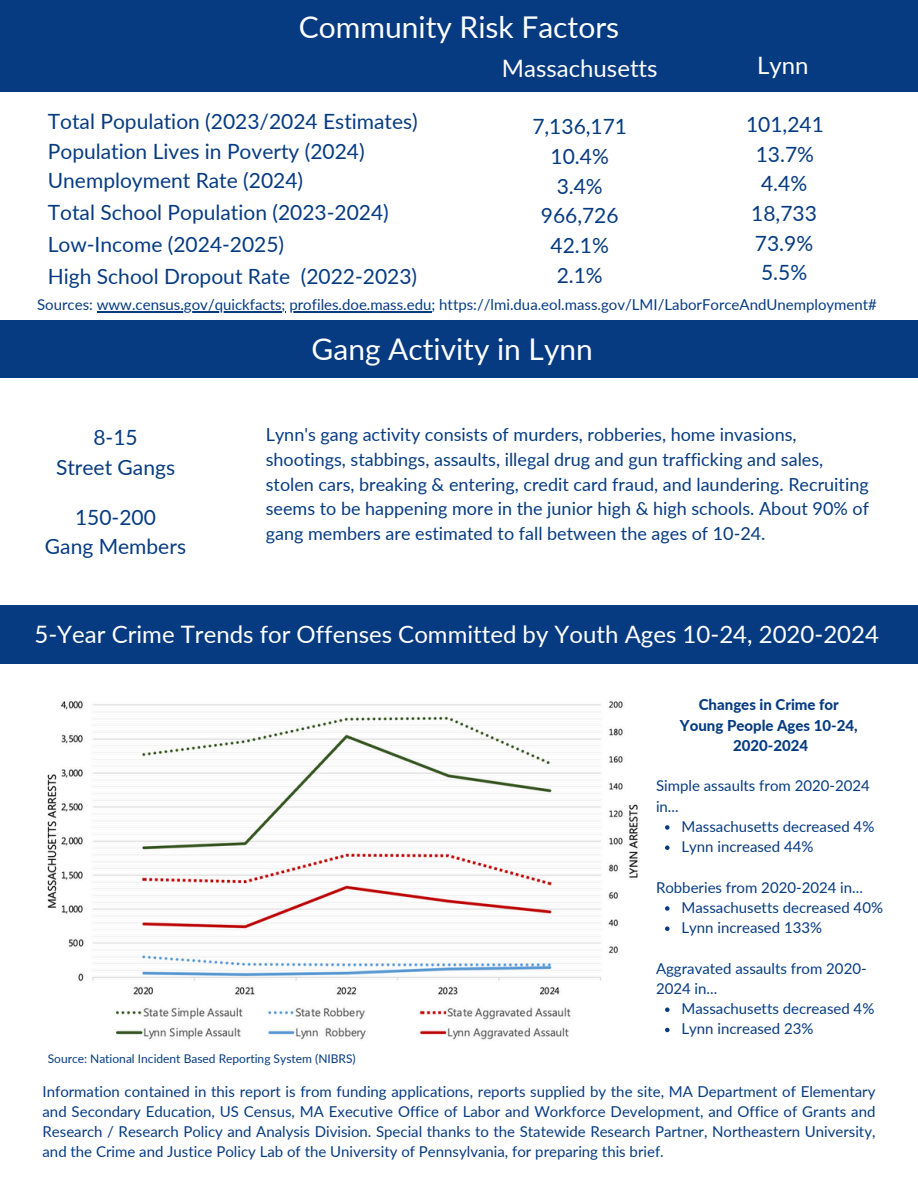
<style>
.page{position:relative;width:918px;height:1188px;background:#fff}
.page>*{position:absolute;margin:0;border:0;box-sizing:border-box;transform-origin:0 0}
.t1{font:30px "Lato";color:#fff}
.t2{font:29.85px "Lato";color:#fff}
.t3{font:24px "Lato";color:#fff}
.t4{font:21px/29.2px "Lato";color:#063b82;text-align:center}
.t5{font:18px/24.8px "Lato";color:#063b82}
.t6{font:15px/20.2px "Lato";color:#063b82}
.t7{font:800 15px/20.2px "Lato";color:#063b82;text-align:center}
.t8{font:12px "Lato";color:#063b82}
</style>
<div class="page">
<div style="left:0;top:0;width:918px;height:92px;background:#063b82"></div>
<div style="left:0;top:320px;width:918px;height:58px;background:#063b82"></div>
<div style="left:0;top:605px;width:918px;height:58px;background:#063b82"></div>
<img style="left:47px;top:700px;width:591px;height:340px">
<svg style="left:665px;top:825px;width:5px;height:5px"></svg>
<svg style="left:665px;top:845px;width:5px;height:5px"></svg>
<svg style="left:665px;top:906px;width:5px;height:5px"></svg>
<svg style="left:665px;top:926px;width:5px;height:5px"></svg>
<svg style="left:665px;top:1007px;width:5px;height:5px"></svg>
<svg style="left:665px;top:1028px;width:5px;height:4px"></svg>
<hr style="left:97px;top:311px;width:185px;height:2px;background:#063b82">
<hr style="left:289px;top:311px;width:142px;height:2px;background:#063b82">
<h2 class="t1" style="left:299px;top:8px;width:322px">Community Risk Factors</h2>
<h2 class="t3" style="left:502px;top:53px;width:157px">Massachusetts</h2>
<h3 class="t3" style="left:757px;top:51px;width:53px">Lynn</h3>
<h3 class="t4" style="left:746px;top:109px;width:79px">101,241</h3>
<h3 class="t4" style="left:756px;top:139px;width:60px">13.7%</h3>
<h3 class="t4" style="left:761px;top:169px;width:48px">4.4%</h3>
<p class="t4" style="left:48px;top:106px;width:372px">Total Population (2023/2024 Estimates)</p>
<h6 class="t4" style="left:48px;top:136px;width:318px">Population Lives in Poverty (2024)</h6>
<p class="t4" style="left:48px;top:165px;width:257px">Unemployment Rate (2024)</p>
<p class="t4" style="left:48px;top:197px;width:343px">Total School Population (2023-2024)</p>
<h6 class="t4" style="left:48px;top:229px;width:238px">Low-Income (2024-2025)</h6>
<p class="t4" style="left:48px;top:261px;width:371px">High School Dropout Rate (2022-2023)</p>
<p class="t6" style="left:37px;top:294px;width:841px">Sources: www.census.gov/quickfacts; profiles.doe.mass.edu; https://lmi.dua.eol.mass.gov/LMI/LaborForceAndUnemployment#</p>
<h4 class="t4" style="left:532px;top:111px;width:96px">7,136,171</h4>
<h2 class="t4" style="left:551px;top:141px;width:60px">10.4%</h2>
<p class="t4" style="left:557px;top:171px;width:48px">3.4%</p>
<h5 class="t4" style="left:541px;top:200px;width:79px;line-height:29.7px">966,726<br>42.1%<br>2.1%</h5>
<h3 class="t4" style="left:751px;top:198px;width:67px">18,733</h3>
<h3 class="t4" style="left:755px;top:228px;width:60px">73.9%</h3>
<h3 class="t4" style="left:761px;top:258px;width:48px">5.5%</h3>
<h3 class="t4" style="left:56px;top:423px;width:121px">8-15<br>Street Gangs</h3>
<h3 class="t4" style="left:45px;top:502px;width:143px">150-200<br>Gang Members</h3>
<h3 class="t2" style="left:312px;top:330px;width:283px">Gang Activity in Lynn</h3>
<h1 class="t5" style="left:266px;top:422px;width:605px">Lynn's gang activity consists of murders, robberies, home invasions, shootings, stabbings, assaults, illegal drug and gun trafficking and sales, stolen cars, breaking &amp; entering, credit card fraud, and laundering. Recruiting seems to be happening more in the junior high &amp; high schools. About 90% of gang members are estimated to fall between the ages of 10-24.</h1>
<h3 class="t3" style="left:34px;top:619px;width:846px">5-Year Crime Trends for Offenses Committed by Youth Ages 10-24, 2020-2024</h3>
<h3 class="t8" style="left:48px;top:1051px;width:310px">Source: National Incident Based Reporting System (NIBRS)</h3>
<h3 class="t7" style="left:680px;top:695px;width:179px">Changes in Crime for<br>Young People Ages 10-24,</h3>
<h3 class="t7" style="left:733px;top:735px;width:77px">2020-2024</h3>
<h3 class="t6" style="left:656px;top:776px;width:215px">Simple assaults from 2020-2024</h3>
<h3 class="t6" style="left:656px;top:796px;width:24px">in...</h3>
<h3 class="t6" style="left:682px;top:816px;width:194px">Massachusetts decreased 4%</h3>
<h3 class="t6" style="left:682px;top:836px;width:134px">Lynn increased 44%</h3>
<h3 class="t6" style="left:656px;top:877px;width:208px">Robberies from 2020-2024 in...</h3>
<h3 class="t6" style="left:682px;top:897px;width:203px">Massachusetts decreased 40%</h3>
<h3 class="t6" style="left:682px;top:917px;width:142px">Lynn increased 133%</h3>
<h3 class="t6" style="left:656px;top:958px;width:212px">Aggravated assaults from 2020-<br>2024 in...</h3>
<h6 class="t6" style="left:682px;top:998px;width:194px">Massachusetts decreased 4%</h6>
<h1 class="t6" style="left:682px;top:1019px;width:134px">Lynn increased 23%</h1>
<h3 class="t6" style="left:43px;top:1081px;width:834px;text-align:justify">Information contained in this report is from funding applications, reports supplied by the site, MA Department of Elementary and Secondary Education, US Census, MA Executive Office of Labor and Workforce Development, and Office of Grants and Research / Research Policy and Analysis Division. Special thanks to the Statewide Research Partner, Northeastern University, and the Crime and Justice Policy Lab of the University of Pennsylvania, for preparing this brief.</h3>
</div>
